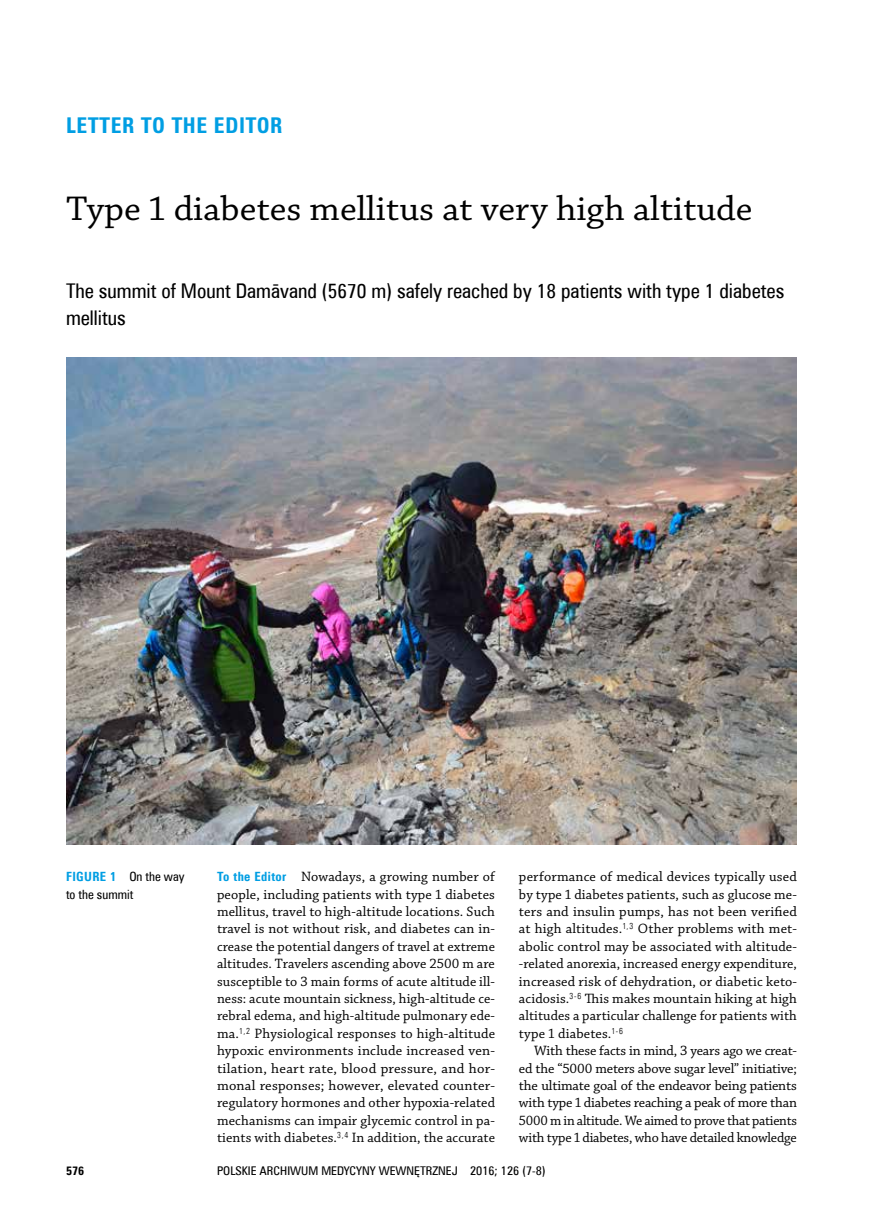
<style>
.page{position:relative;width:872px;height:1212px;background:#fff}
.page>*{position:absolute;margin:0;border:0;box-sizing:border-box;transform-origin:0 0}
.t1{font:36px "Chaparral Pro MP";color:#000;scale:1.04 1}
.t2{font:21.75px "Zurich Cn EU Bold";letter-spacing:.025em;color:#009ee3}
.t3{font:20.25px/27px "Zurich Cn EU Normal";color:#000}
.t4{font:14.25px/17.4px "Chaparral Pro MP";letter-spacing:.005em;color:#000;text-align:justify}
.t5{font:12.75px/17.4px "Zurich Cn EU Normal";color:#000}
.t6{font:12px "Zurich Cn EU Normal";color:#000;scale:1.04 1}
.t7{font:12px "Zurich Cn EU Bold";color:#000;scale:1.04 1}
.s1{font-family:"Zurich Cn EU Bold";color:#009ee3}
.s2{font-family:"Zurich Cn EU Bold";font-size:12.75px;color:#009ee3}
.s3{font-size:12.3px}
</style>
<div class="page">
<img style="left:66px;top:358px;width:731px;height:487px">
<h2 class="t2" style="left:66px;top:112px;width:218px">LETTER TO THE EDITOR</h2>
<h1 class="t1" style="left:66px;top:189px;width:661px">Type 1 diabetes mellitus at very high altitude</h1>
<h3 class="t3" style="left:66px;top:277px;width:720px">The summit of Mount Damāvand (5670 m) safely reached by 18 patients with type 1 diabetes mellitus</h3>
<p class="t5" style="left:66px;top:868px;width:120px"><span class="s1">FIGURE 1</span> On the way to the summit</p>
<p class="t4" style="left:217px;top:868px;width:279px"><span class="s2">To the Editor</span> Nowadays, a growing number of people, including patients with type 1 diabetes mellitus, travel to high‑altitude locations. Such travel is not without risk, and diabetes can in&shy;crease the potential dangers of travel at extreme altitudes. Travelers ascending above 2500 m are susceptible to 3 main forms of acute altitude ill&shy;ness: acute mountain sickness, high‑altitude ce&shy;rebral edema, and high‑altitude pulmonary ede&shy;ma.<sup>1,2</sup> Physiological responses to high‑altitude hypoxic environments include increased ven&shy;tilation, heart rate, blood pressure, and hor&shy;monal responses; however, elevated counter&shy;regulatory hormones and other hypoxia‑related mechanisms can impair glycemic control in pa&shy;tients with diabetes.<sup>3,4</sup> In addition, the accurate</p>
<p class="t4" style="left:519px;top:868px;width:279px">performance of medical devices typically used by type 1 diabetes patients, such as glucose me&shy;ters and insulin pumps, has not been verified at high altitudes.<sup>1,3</sup> Other problems with met&shy;abolic control may be associated with altitude-‑related anorexia, increased energy expenditure, increased risk of dehydration, or diabetic keto&shy;acidosis.<sup>3‑6</sup> This makes mountain hiking at high altitudes a particular challenge for patients with type 1 diabetes.<sup>1‑6</sup></p>
<p class="t4" style="left:519px;top:1042px;width:279px;text-indent:15px">With these facts in mind, 3 years ago we creat&shy;ed the “5000 meters above sugar level” initiative; the ultimate goal of the endeavor being patients with type 1 diabetes reaching a peak of more than 5000 m in altitude. We aimed to prove that patients with type 1 diabetes, who have detailed knowledge</p>
<p class="t7" style="left:66px;top:1163px;width:19px">576</p>
<p class="t6" style="left:217px;top:1163px;width:317px">POLSKIE ARCHIWUM MEDYCYNY WEWNĘTRZNEJ <span class="s3">2016; 126 (7-8)</span></p>
</div>
